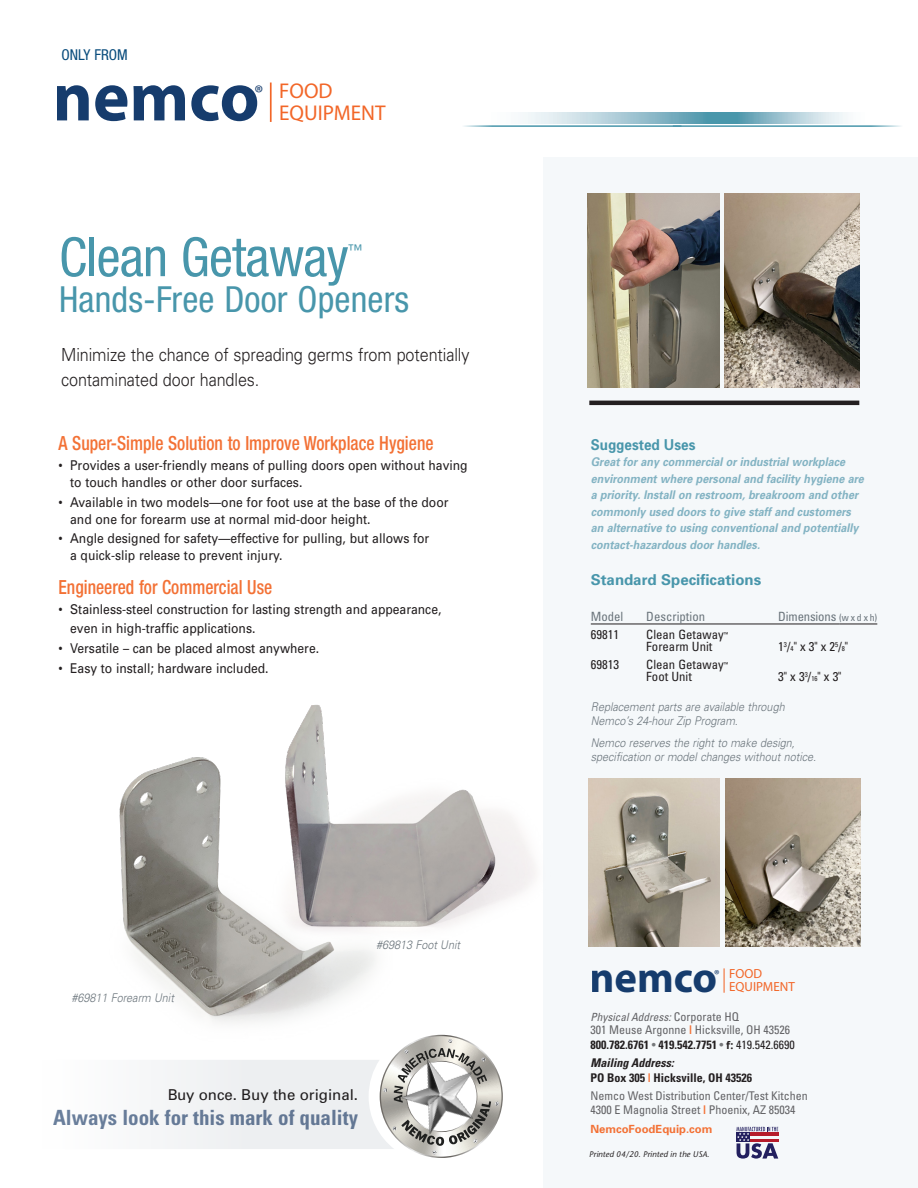
<style>
.page{position:relative;width:918px;height:1188px;background:#fff}
.page>*{position:absolute;margin:0;border:0;box-sizing:border-box;transform-origin:0 0}
.t1{font:700 70.2px "Myriad Pro";color:#163c6d}
.header-front{font:condensed 54px "Helvetica Neue";letter-spacing:-.015em;color:#4896ab}
.t2{font:700 43.35px "Myriad Pro";color:#163c6d}
.header-front-2{font:condensed 36px "Helvetica Neue";letter-spacing:.005em;color:#4896ab}
.t3{font:21.45px/22.2px "Myriad Pro";color:#f26628}
.t4{font:21.45px "Myriad Pro";color:#163c6d}
.t5{font:700 condensed 21px "Univers";color:#6b809d}
.body_copy{font:500 condensed 19.5px "Helvetica Neue";color:#f37135;scale:.9 1}
.front_body_text{font:300 18px/25.5px "Univers";letter-spacing:-.005em;color:#231f20;scale:.9 1}
.t6{font:15px "Univers";color:#231f20}
.chart_body{font:700 15px "Univers";color:#4896ab}
.sugg_uses{font:700 15px "Univers";color:#4896ab;scale:.9 1}
.t7{font:condensed 15px "Helvetica Neue";color:#084b7c}
.header-front-3{font:condensed 14.85px "Helvetica Neue";color:#4896ab}
.body_copy-2{font:13.5px/16.8px "Univers";color:#231f20;scale:.9 1}
.t8{font:13.2px/13.6px "Myriad Pro";color:#f26628}
.t9{font:13.2px "Myriad Pro";color:#163c6d}
.chart_body-2{font:condensed 12.75px "Univers";color:#231f20}
.chart_body-3{font:condensed 12.75px "Univers";color:#6a747b}
.sugg_uses-2{font:italic 700 12px/16.5px "Univers";color:#83b3c3;scale:.9 1}
.body_copy-3{font:italic 300 12px/13.8px "Univers";color:#6a747b;scale:.9 1}
.t10{font:condensed 12px "Univers";color:#636366}
.t11{font:700 condensed 12px "Univers";color:#231f20}
.t12{font:italic 700 condensed 12px "Univers";color:#231f20}
.t13{font:italic condensed 11.25px "Univers";color:#636366}
.t14{font:700 11.25px "Univers";color:#f37135}
.t15{font:italic 8.25px "Stone Sans";color:#231f20}
.chart_body-4{font:condensed 5.4px "Univers";color:#231f20}
.s1{font-size:9.75px}
.s2{font-size:7.05px}
.s3{font-style:normal;font-size:12px}
.s4{font-weight:700;color:#f37135}
.s5{font-weight:400;color:#76787b}
.s6{font-family:"Open Sans";font-stretch:normal;font-size:10.5px}
.s7{font-weight:400}
.s8{color:#f37135}
</style>
<div class="page">
<div style="left:543px;top:158px;width:375px;height:1030px;background:#f5f8fa"></div>
<hr style="left:673px;top:125px;width:232px;height:2px;background:#4896ab">
<hr style="left:459px;top:125px;width:222px;height:2px;background:#4896ab">
<svg style="left:522px;top:112px;width:202px;height:12px"></svg>
<svg style="left:724px;top:112px;width:123px;height:12px"></svg>
<hr style="left:270px;top:83px;width:2px;height:39px;background:#f26628">
<svg style="left:736px;top:1127px;width:42px;height:32px"></svg>
<svg style="left:724px;top:968px;width:1px;height:25px"></svg>
<img style="left:588px;top:194px;width:131px;height:194px">
<img style="left:725px;top:194px;width:134px;height:194px">
<img style="left:589px;top:779px;width:131px;height:168px">
<img style="left:725px;top:779px;width:135px;height:168px">
<img style="left:292px;top:705px;width:243px;height:222px">
<img style="left:119px;top:742px;width:275px;height:281px">
<hr style="left:589px;top:401px;width:270px;height:4px;background:#231f20">
<hr style="left:591px;top:624px;width:248px;height:1px;background:#231f20">
<hr style="left:839px;top:624px;width:38px;height:1px;background:#231f20">
<svg style="left:163px;top:1036px;width:336px;height:119px"></svg>
<img style="left:387px;top:1041px;width:108px;height:106px">
<p class="t7" style="left:62px;top:46px;width:68px">ONLY FROM</p>
<p class="t1" style="left:52px;top:57px;width:209px">nemco</p>
<p class="t3" style="left:279px;top:80px;width:108px">FOOD<br>EQUIPMENT</p>
<p class="t4" style="left:255px;top:81px;width:10px">®</p>
<p class="header-front" style="left:59px;top:226px;width:291px">Clean Getaway</p>
<p class="header-front-3" style="left:348px;top:241px;width:16px">™</p>
<p class="header-front-2" style="left:59px;top:278px;width:352px">Hands-Free Door Openers</p>
<p class="front_body_text" style="left:61px;top:341px;width:455px">Minimize the chance of spreading germs from potentially contaminated door handles.</p>
<p class="body_copy" style="left:58px;top:432px;width:418px">A Super-Simple Solution to Improve Workplace Hygiene</p>
<p class="body_copy-2" style="left:70px;top:457px;width:443px;text-indent:-12px">• Provides a user-friendly means of pulling doors open without having to touch handles or other door surfaces.</p>
<p class="body_copy-2" style="left:70px;top:493px;width:422px;text-indent:-12px">• Available in two models—one for foot use at the base of the door and one for forearm use at normal mid-door height.</p>
<p class="body_copy-2" style="left:70px;top:530px;width:401px;text-indent:-12px">• Angle designed for safety—effective for pulling, but allows for a quick-slip release to prevent injury.</p>
<p class="body_copy" style="left:58px;top:575px;width:239px">Engineered for Commercial Use</p>
<p class="body_copy-2" style="left:70px;top:599px;width:414px;line-height:19.8px;text-indent:-12px">• Stainless-steel construction for lasting strength and appearance, even in high-traffic applications.</p>
<p class="body_copy-2" style="left:58px;top:640px;width:291px">• Versatile – can be placed almost anywhere.</p>
<p class="body_copy-2" style="left:58px;top:660px;width:235px">• Easy to install; hardware included.</p>
<p class="body_copy-3" style="left:71px;top:991px;width:116px">#69811 Forearm Unit</p>
<p class="body_copy-3" style="left:376px;top:937px;width:95px">#69813 Foot Unit</p>
<p class="t6" style="left:167px;top:1085px;width:192px">Buy once. Buy the original.</p>
<h3 class="t5" style="left:53px;top:1104px;width:306px">Always look for this mark of quality</h3>
<p class="sugg_uses" style="left:591px;top:435px;width:118px">Suggested Uses</p>
<p class="sugg_uses-2" style="left:591px;top:454px;width:305px">Great for any commercial or industrial workplace environment where personal and facility hygiene are a priority. Install on restroom, breakroom and other commonly used doors to give staff and customers an alternative to using conventional and potentially contact-hazardous door handles.</p>
<p class="chart_body" style="left:591px;top:570px;width:172px">Standard Specifications</p>
<p class="chart_body-3" style="left:591px;top:608px;width:34px">Model</p>
<p class="chart_body-3" style="left:646px;top:608px;width:60px">Description</p>
<p class="chart_body-3" style="left:778px;top:608px;width:100px">Dimensions <span class="s1">(w x d x h)</span></p>
<p class="chart_body-2" style="left:591px;top:626px;width:30px">69811</p>
<p class="chart_body-2" style="left:646px;top:626px;width:79px">Clean Getaway</p>
<p class="chart_body-4" style="left:724px;top:630px;width:6px">™</p>
<p class="chart_body-2" style="left:646px;top:638px;width:68px">Forearm Unit</p>
<p class="chart_body-2" style="left:778px;top:638px;width:71px">1<sup>3</sup>/<span class="s2">4</span>" x 3" x 2<sup>5</sup>/<span class="s2">8</span>"</p>
<p class="chart_body-2" style="left:591px;top:656px;width:30px">69813</p>
<p class="chart_body-2" style="left:646px;top:656px;width:79px">Clean Getaway</p>
<p class="chart_body-4" style="left:724px;top:660px;width:6px">™</p>
<p class="chart_body-2" style="left:646px;top:668px;width:47px">Foot Unit</p>
<p class="chart_body-2" style="left:778px;top:668px;width:65px">3" x 3<sup>3</sup>/<span class="s2">16</span>" x 3"</p>
<p class="body_copy-3" style="left:591px;top:700px;width:217px">Replacement parts are available through<br>Nemco’s 24-hour Zip Program.</p>
<p class="body_copy-3" style="left:591px;top:735px;width:252px">Nemco reserves the right to make design, specification or model changes without notice.</p>
<p class="t2" style="left:589px;top:953px;width:129px">nemco</p>
<p class="t8" style="left:729px;top:967px;width:67px">FOOD<br>EQUIPMENT</p>
<p class="t9" style="left:714px;top:967px;width:7px">®</p>
<p class="t13" style="left:590px;top:1010px;width:150px">Physical Address: <span class="s3">Corporate HQ</span></p>
<p class="t10" style="left:590px;top:1022px;width:201px">301 Meuse Argonne <span class="s4">|</span> Hicksville, OH 43526</p>
<p class="t11" style="left:590px;top:1038px;width:206px">800.782.6761 <span class="s5">•</span> 419.542.7751 <span class="s5">•</span> <span class="s6">f:</span> <span class="s7">419.542.6690</span></p>
<p class="t12" style="left:590px;top:1056px;width:85px">Mailing Address:</p>
<p class="t11" style="left:590px;top:1071px;width:163px">PO Box 305 <span class="s8">|</span> Hicksville, OH 43526</p>
<p class="t10" style="left:590px;top:1088px;width:219px">Nemco West Distribution Center/Test Kitchen</p>
<p class="t10" style="left:590px;top:1102px;width:206px">4300 E Magnolia Street <span class="s4">|</span> Phoenix, AZ 85034</p>
<p class="t14" style="left:590px;top:1122px;width:123px">NemcoFoodEquip.com</p>
<p class="t15" style="left:589px;top:1149px;width:122px">Printed 04/20. Printed in the USA.</p>
</div>
